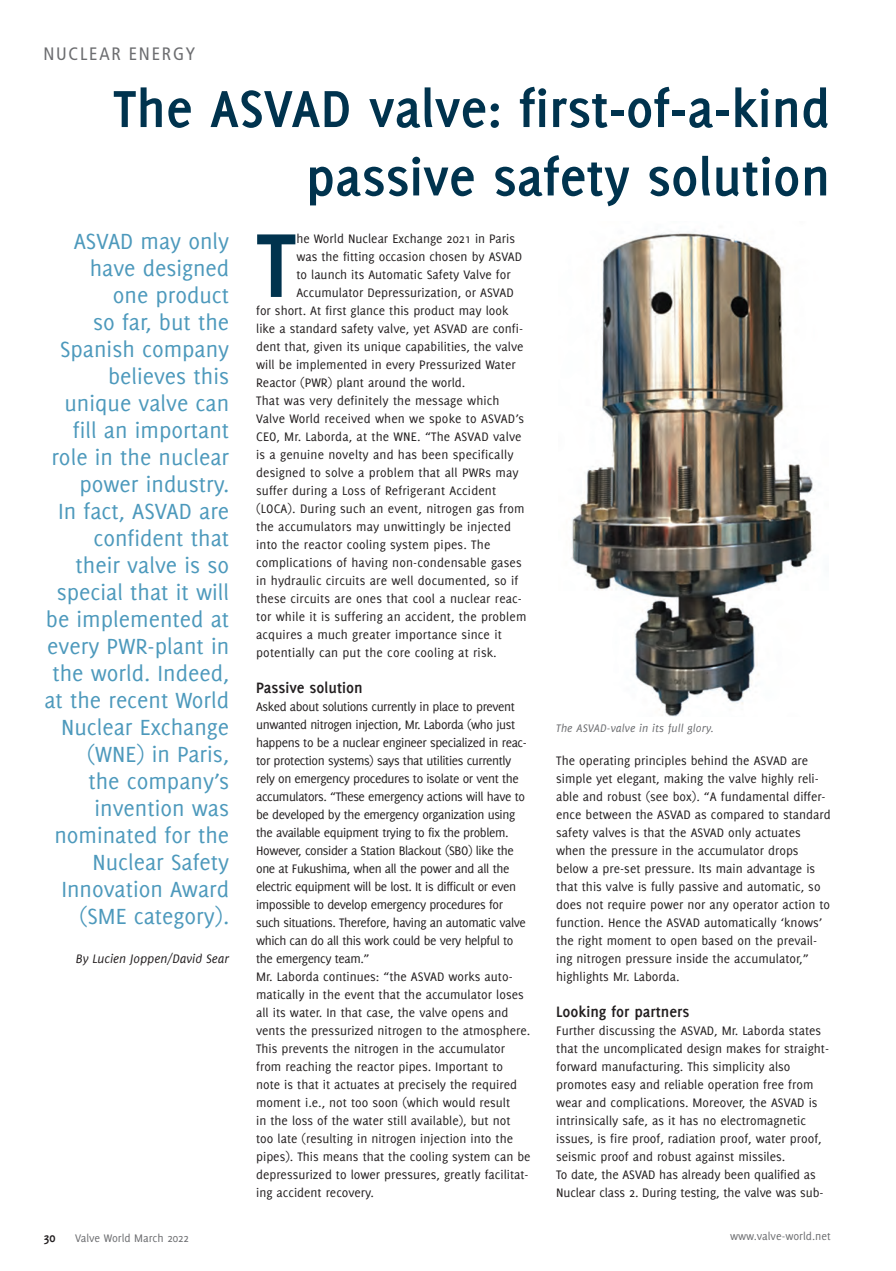
<style>
.page{position:relative;width:896px;height:1271px;background:#fff}
.page>*{position:absolute;margin:0;border:0;box-sizing:border-box;transform-origin:0 0}
.t1{font:700 99.15px "Delicious";color:#00334e}
.t2{font:700 57px/68.4px "Delicious";color:#00334e;text-align:right}
.t3{font:24px/27px "Delicious";color:#4d99bc;text-align:right}
.t4{font:condensed 18px "Frutiger";letter-spacing:.1em;color:#6c6d70}
.t5{font:700 16.5px "Delicious";color:#231f20}
.t6{font:13.5px/18px "Delicious";color:#231f20}
.t7{font:13.5px/18px "Delicious";letter-spacing:-.03em;color:#231f20}
.t8{font:italic 13.5px "Delicious";color:#231f20}
.t9{font:700 13.5px "Delicious";color:#231f20}
.t10{font:12px "Delicious";color:#6c6d70}
.t11{font:italic 12px "Delicious";letter-spacing:.01em;color:#6c6d70}
</style>
<div class="page">
<img style="left:571px;top:231px;width:242px;height:485px">
<h3 class="t4" style="left:43px;top:47px;width:153px">NUCLEAR ENERGY</h3>
<h2 class="t2" style="left:113px;top:77px;width:718px">The ASVAD valve: first-of-a-kind passive safety solution</h2>
<h1 class="t1" style="left:256px;top:225px;width:42px">T</h1>
<p class="t6" style="left:296px;top:230px;width:220px">he World Nuclear Exchange 2021 in Paris</p>
<p class="t3" style="left:44px;top:229px;width:186px">ASVAD may only have designed<br>one product<br>so far, but the<br>Spanish company believes this unique valve can fill an important role in the nuclear power industry.<br>In fact, ASVAD are confident that their valve is so special that it will be implemented at every PWR-plant in the world. Indeed, at the recent World<br>Nuclear Exchange (WNE) in Paris,<br>the company’s invention was nominated for the<br>Nuclear Safety<br>Innovation Award (SME category).</p>
<p class="t8" style="left:76px;top:953px;width:155px">By Lucien Joppen/David Sear</p>
<p class="t6" style="left:296px;top:248px;width:227px">was the fitting occasion chosen by ASVAD</p>
<p class="t6" style="left:296px;top:266px;width:216px">to launch its Automatic Safety Valve for</p>
<p class="t6" style="left:296px;top:284px;width:219px">Accumulator Depressurization, or ASVAD</p>
<p class="t6" style="left:256px;top:302px;width:254px">for short. At first glance this product may look</p>
<p class="t6" style="left:256px;top:320px;width:268px">like a standard safety valve, yet ASVAD are confi-</p>
<p class="t6" style="left:256px;top:338px;width:269px">dent that, given its unique capabilities, the valve</p>
<p class="t6" style="left:256px;top:356px;width:261px">will be implemented in every Pressurized Water</p>
<p class="t6" style="left:256px;top:374px;width:210px">Reactor (PWR) plant around the world.</p>
<p class="t6" style="left:256px;top:392px;width:245px">That was very definitely the message which</p>
<p class="t6" style="left:256px;top:410px;width:269px">Valve World received when we spoke to ASVAD’s</p>
<p class="t6" style="left:256px;top:428px;width:267px">CEO, Mr. Laborda, at the WNE. “The ASVAD valve</p>
<p class="t6" style="left:256px;top:446px;width:259px">is a genuine novelty and has been specifically</p>
<p class="t6" style="left:256px;top:464px;width:264px">designed to solve a problem that all PWRs may</p>
<p class="t6" style="left:256px;top:482px;width:241px">suffer during a Loss of Refrigerant Accident</p>
<p class="t6" style="left:256px;top:500px;width:270px">(LOCA). During such an event, nitrogen gas from</p>
<p class="t6" style="left:256px;top:518px;width:256px">the accumulators may unwittingly be injected</p>
<p class="t6" style="left:256px;top:536px;width:235px">into the reactor cooling system pipes. The</p>
<p class="t6" style="left:256px;top:554px;width:267px">complications of having non-condensable gases</p>
<p class="t6" style="left:256px;top:572px;width:263px">in hydraulic circuits are well documented, so if</p>
<p class="t6" style="left:256px;top:590px;width:267px">these circuits are ones that cool a nuclear reac-</p>
<p class="t6" style="left:256px;top:608px;width:272px">tor while it is suffering an accident, the problem</p>
<p class="t6" style="left:256px;top:626px;width:247px">acquires a much greater importance since it</p>
<p class="t6" style="left:256px;top:644px;width:242px">potentially can put the core cooling at risk.</p>
<p class="t5" style="left:256px;top:681px;width:108px">Passive solution</p>
<p class="t7" style="left:256px;top:698px;width:276px">Asked about solutions currently in place to prevent unwanted nitrogen injection, Mr. Laborda (who just happens to be a nuclear engineer specialized in reac&shy;tor protection systems) says that utilities currently rely on emergency procedures to isolate or vent the accumulators. “These emergency actions will have to be developed by the emergency organization using the available equipment trying to fix the problem.<br>However, consider a Station Blackout (SBO) like the one at Fukushima, when all the power and all the electric equipment will be lost. It is difficult or even impossible to develop emergency procedures for<br>such situations. Therefore, having an automatic valve which can do all this work could be very helpful to the emergency team.”<br>Mr. Laborda continues: “the ASVAD works auto&shy;matically in the event that the accumulator loses all its water. In that case, the valve opens and vents the pressurized nitrogen to the atmosphere.<br>This prevents the nitrogen in the accumulator from reaching the reactor pipes. Important to<br>note is that it actuates at precisely the required moment i.e., not too soon (which would result<br>in the loss of the water still available), but not too late (resulting in nitrogen injection into the pipes). This means that the cooling system can be depressurized to lower pressures, greatly facilitat&shy;ing accident recovery.</p>
<p class="t11" style="left:556px;top:723px;width:159px">The ASVAD-valve in its full glory.</p>
<p class="t6" style="left:556px;top:752px;width:276px">The operating principles behind the ASVAD are simple yet elegant, making the valve highly reli&shy;able and robust (see box). “A fundamental differ&shy;ence between the ASVAD as compared to standard safety valves is that the ASVAD only actuates when the pressure in the accumulator drops below a pre-set pressure. Its main advantage is that this valve is fully passive and automatic, so does not require power nor any operator action to function. Hence the ASVAD automatically ‘knows’ the right moment to open based on the prevail&shy;ing nitrogen pressure inside the accumulator,” highlights Mr. Laborda.</p>
<p class="t5" style="left:556px;top:1005px;width:135px">Looking for partners</p>
<p class="t6" style="left:556px;top:1022px;width:274px">Further discussing the ASVAD, Mr. Laborda states that the uncomplicated design makes for straight&shy;forward manufacturing. This simplicity also promotes easy and reliable operation free from wear and complications. Moreover, the ASVAD is intrinsically safe, as it has no electromagnetic issues, is fire proof, radiation proof, water proof, seismic proof and robust against missiles.<br>To date, the ASVAD has already been qualified as Nuclear class 2. During testing, the valve was sub-</p>
<p class="t9" style="left:43px;top:1232px;width:14px">30</p>
<p class="t10" style="left:75px;top:1233px;width:115px">Valve World March 2022</p>
<p class="t10" style="left:729px;top:1231px;width:102px">www.valve-world.net</p>
</div>
